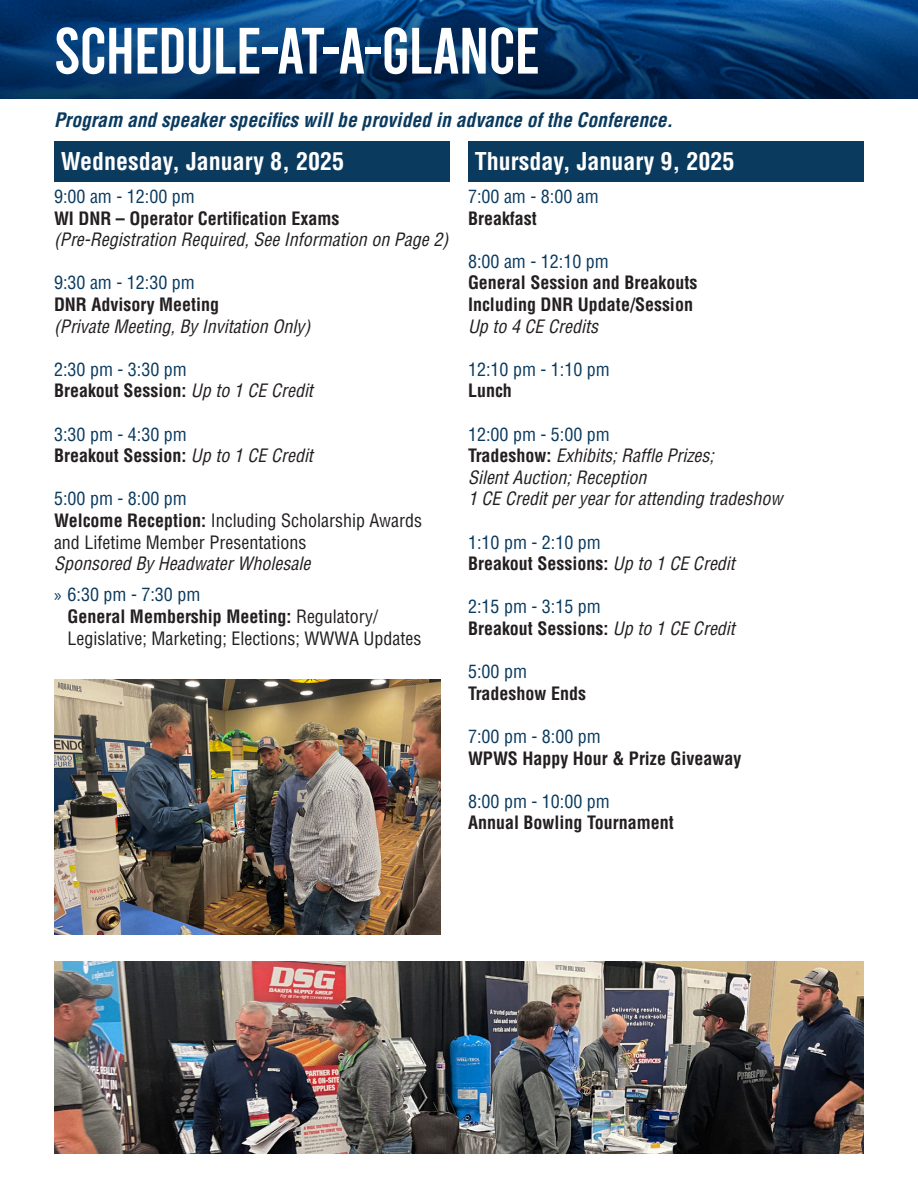
<style>
.page{position:relative;width:918px;height:1188px;background:#fff}
.page>*{position:absolute;margin:0;border:0;box-sizing:border-box;transform-origin:0 0}
.t1{font:65.4px "Bebas";letter-spacing:-.02em;color:#fff}
.t2{font:700 condensed 24px "Helvetica LT Std";color:#fff}
.t3{font:italic 700 condensed 19.5px "Helvetica LT Std";color:#0a3a5e}
.t4{font:italic condensed 18px/21.6px "Helvetica LT Std";color:#231f20}
.t5{font:700 condensed 18px "Helvetica LT Std";color:#231f20}
.t6{font:condensed 18px "Helvetica LT Std";color:#0a3a5e}
.t7{font:condensed 18px/21.6px "Helvetica LT Std";color:#231f20}
.s1{font-weight:700;font-style:normal}
.s2{font-weight:400;font-style:italic}
.s3{font-weight:700}
.s4{font-family:"Myriad Pro";font-stretch:normal}
</style>
<div class="page">
<img style="left:0;top:0;width:918px;height:98px">
<div style="left:54px;top:141px;width:396px;height:40px;background:#0a3a5e"></div>
<div style="left:468px;top:141px;width:396px;height:40px;background:#0a3a5e"></div>
<img style="left:54px;top:679px;width:387px;height:255px">
<img style="left:54px;top:961px;width:810px;height:193px">
<p class="t1" style="left:54px;top:18px;width:487px">SCHEDULE-AT-A-GLANCE</p>
<p class="t3" style="left:54px;top:107px;width:621px">Program and speaker specifics will be provided in advance of the Conference.</p>
<p class="t2" style="left:61px;top:146px;width:285px">Wednesday, January 8, 2025</p>
<p class="t6" style="left:54px;top:185px;width:142px">9:00 am - 12:00 pm</p>
<p class="t4" style="left:54px;top:208px;width:396px"><span class="s1">WI DNR – Operator Certification Exams </span>(Pre-Registration Required, See Information on Page 2)</p>
<p class="t6" style="left:54px;top:272px;width:142px">9:30 am - 12:30 pm</p>
<p class="t4" style="left:54px;top:294px;width:258px"><span class="s1">DNR Advisory Meeting<br></span>(Private Meeting, By Invitation Only)</p>
<p class="t6" style="left:54px;top:358px;width:135px">2:30 pm - 3:30 pm</p>
<p class="t5" style="left:54px;top:380px;width:261px">Breakout Session: <span class="s2">Up to 1 CE Credit</span></p>
<p class="t6" style="left:54px;top:423px;width:135px">3:30 pm - 4:30 pm</p>
<p class="t5" style="left:54px;top:444px;width:261px">Breakout Session: <span class="s2">Up to 1 CE Credit</span></p>
<p class="t6" style="left:54px;top:488px;width:135px">5:00 pm - 8:00 pm</p>
<p class="t7" style="left:54px;top:510px;width:370px"><span class="s3">Welcome Reception:</span> Including Scholarship Awards and Lifetime Member Presentations</p>
<p class="t4" style="left:54px;top:553px;width:258px">Sponsored By Headwater Wholesale</p>
<p class="t6" style="left:54px;top:584px;width:148px"><span class="s4">»</span> 6:30 pm - 7:30 pm</p>
<p class="t7" style="left:68px;top:606px;width:356px"><span class="s3">General Membership Meeting:</span> Regulatory/<br>Legislative; Marketing; Elections; WWWA Updates</p>
<p class="t2" style="left:475px;top:146px;width:261px">Thursday, January 9, 2025</p>
<p class="t6" style="left:468px;top:185px;width:132px">7:00 am - 8:00 am</p>
<p class="t5" style="left:468px;top:207px;width:70px">Breakfast</p>
<p class="t6" style="left:468px;top:250px;width:142px">8:00 am - 12:10 pm</p>
<p class="t5" style="left:468px;top:272px;width:231px">General Session and Breakouts</p>
<p class="t5" style="left:468px;top:293px;width:226px">Including DNR Update/Session</p>
<p class="t4" style="left:468px;top:316px;width:131px">Up to 4 CE Credits</p>
<p class="t6" style="left:468px;top:358px;width:144px">12:10 pm - 1:10 pm</p>
<p class="t5" style="left:468px;top:380px;width:45px">Lunch</p>
<p class="t6" style="left:468px;top:423px;width:144px">12:00 pm - 5:00 pm</p>
<p class="t4" style="left:468px;top:445px;width:316px"><span class="s1">Tradeshow:</span> Exhibits; Raffle Prizes;<br>Silent Auction; Reception<br>1 CE Credit per year for attending tradeshow</p>
<p class="t6" style="left:468px;top:531px;width:135px">1:10 pm - 2:10 pm</p>
<p class="t5" style="left:468px;top:552px;width:268px">Breakout Sessions: <span class="s2">Up to 1 CE Credit</span></p>
<p class="t6" style="left:468px;top:596px;width:135px">2:15 pm - 3:15 pm</p>
<p class="t5" style="left:468px;top:617px;width:268px">Breakout Sessions: <span class="s2">Up to 1 CE Credit</span></p>
<p class="t6" style="left:468px;top:660px;width:61px">5:00 pm</p>
<p class="t5" style="left:468px;top:682px;width:120px">Tradeshow Ends</p>
<p class="t6" style="left:468px;top:725px;width:135px">7:00 pm - 8:00 pm</p>
<p class="t5" style="left:468px;top:747px;width:275px">WPWS Happy Hour &amp; Prize Giveaway</p>
<p class="t6" style="left:468px;top:790px;width:144px">8:00 pm - 10:00 pm</p>
<p class="t5" style="left:468px;top:812px;width:207px">Annual Bowling Tournament</p>
</div>
